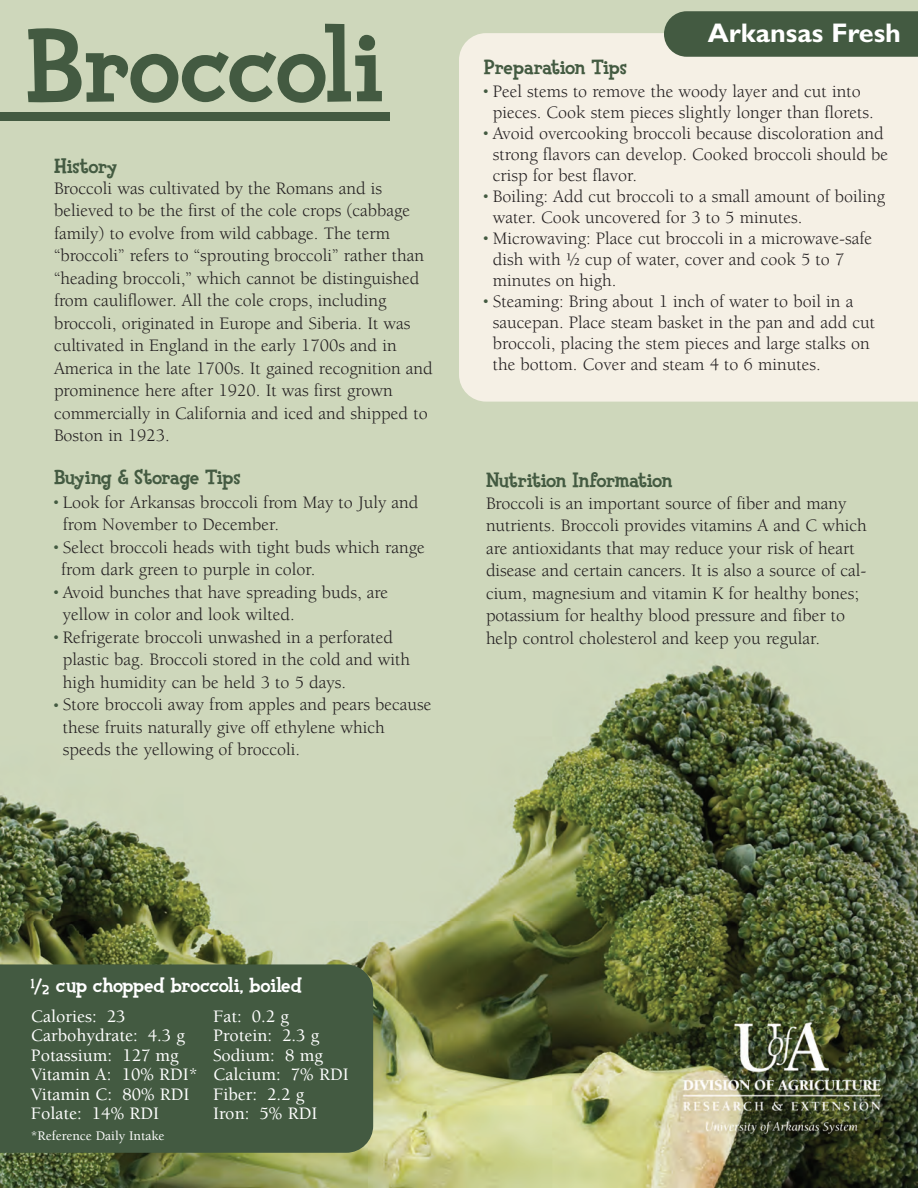
<style>
.page{position:relative;width:918px;height:1188px;background:#fff}
.page>*{position:absolute;margin:0;border:0;box-sizing:border-box;transform-origin:0 0}
.t1{font:800 108px "Fink";letter-spacing:-.02em;color:#435a41}
.t2{font:700 27px "Gill Sans";color:#fff}
.t3{font:800 21px "Fink";letter-spacing:-.025em;color:#435a41}
.t4{font:800 21px "Fink";letter-spacing:-.02em;color:#fff}
.t5{font:18px/22.5px "Berkeley";color:#231f20}
.t6{font:500 18px "Berkeley";color:#fff}
.t7{font:500 13.5px "Berkeley";color:#fff}
.t8{font:5.25px "Zapf Dingbats ITC";color:#435a41}
.s1{font-size:16.5px}
.s2{font-size:13.5px}
</style>
<div class="page">
<img style="left:0;top:0;width:918px;height:1188px">
<div style="left:459px;top:33px;width:459px;height:369px;background:#f5f0e5"></div>
<div style="left:664px;top:11px;width:254px;height:46px;background:#435a41"></div>
<div style="left:0;top:112px;width:390px;height:10px;background:#435a41"></div>
<div style="left:0;top:964px;width:373px;height:189px;background:#435a41"></div>
<h1 class="t1" style="left:26px;top:30px;width:360px">Broccoli</h1>
<p class="t3" style="left:54px;top:159px;width:65px">History</p>
<p class="t5" style="left:54px;top:178px;width:380px">Broccoli was cultivated by the Romans and is believed to be the first of the cole crops (cabbage family) to evolve from wild cabbage. The term “broccoli” refers to “sprouting broccoli” rather than “heading broccoli,” which cannot be distinguished from cauliflower. All the cole crops, including broccoli, originated in Europe and Siberia. It was cultivated in England in the early 1700s and in America in the late 1700s. It gained recognition and prominence here after 1920. It was first grown commercially in California and iced and shipped to Boston in 1923.</p>
<p class="t3" style="left:54px;top:470px;width:188px">Buying &amp; Storage Tips</p>
<p class="t8" style="left:54px;top:500px;width:6px">●</p>
<p class="t5" style="left:63px;top:493px;width:357px">Look for Arkansas broccoli from May to July and</p>
<p class="t5" style="left:63px;top:515px;width:218px">from November to December.</p>
<p class="t8" style="left:54px;top:545px;width:6px">●</p>
<p class="t5" style="left:63px;top:538px;width:363px">Select broccoli heads with tight buds which range</p>
<p class="t5" style="left:61px;top:560px;width:256px">from dark green to purple in color.</p>
<p class="t8" style="left:54px;top:590px;width:6px">●</p>
<p class="t5" style="left:63px;top:583px;width:327px">Avoid bunches that have spreading buds, are</p>
<p class="t5" style="left:63px;top:605px;width:233px">yellow in color and look wilted.</p>
<p class="t8" style="left:54px;top:635px;width:6px">●</p>
<p class="t5" style="left:63px;top:628px;width:332px">Refrigerate broccoli unwashed in a perforated</p>
<p class="t5" style="left:63px;top:650px;width:349px">plastic bag. Broccoli stored in the cold and with</p>
<p class="t5" style="left:63px;top:673px;width:285px">high humidity can be held 3 to 5 days.</p>
<p class="t8" style="left:54px;top:702px;width:6px">●</p>
<p class="t5" style="left:63px;top:695px;width:370px">Store broccoli away from apples and pears because these fruits naturally give off ethylene which speeds the yellowing of broccoli.</p>
<p class="t3" style="left:484px;top:60px;width:145px">Preparation Tips</p>
<h2 class="t2" style="left:708px;top:22px;width:195px">Arkansas Fresh</h2>
<p class="t8" style="left:484px;top:89px;width:6px">●</p>
<p class="t5" style="left:493px;top:81px;width:369px">Peel stems to remove the woody layer and cut into</p>
<p class="t5" style="left:493px;top:102px;width:382px">pieces. Cook stem pieces slightly longer than florets.</p>
<p class="t8" style="left:484px;top:131px;width:6px">●</p>
<p class="t5" style="left:493px;top:124px;width:397px;line-height:21px">Avoid overcooking broccoli because discoloration and strong flavors can develop. Cooked broccoli should be crisp for best flavor.</p>
<p class="t8" style="left:484px;top:194px;width:6px">●</p>
<p class="t5" style="left:493px;top:187px;width:394px;line-height:21px">Boiling: Add cut broccoli to a small amount of boiling water. Cook uncovered for 3 to 5 minutes.</p>
<p class="t8" style="left:484px;top:236px;width:6px">●</p>
<p class="t5" style="left:493px;top:229px;width:381px;line-height:21px">Microwaving: Place cut broccoli in a microwave-safe dish with ½ cup of water, cover and cook 5 to 7 minutes on high.</p>
<p class="t8" style="left:484px;top:299px;width:6px">●</p>
<p class="t5" style="left:493px;top:292px;width:384px;line-height:21px">Steaming: Bring about 1 inch of water to boil in a saucepan. Place steam basket in the pan and add cut broccoli, placing the stem pieces and large stalks on the bottom. Cover and steam 4 to 6 minutes.</p>
<p class="t3" style="left:486px;top:473px;width:188px">Nutrition Information</p>
<p class="t5" style="left:486px;top:493px;width:382px">Broccoli is an important source of fiber and many nutrients. Broccoli provides vitamins A and C which are antioxidants that may reduce your risk of heart disease and certain cancers. It is also a source of cal&shy;cium, magnesium and vitamin K for healthy bones; potassium for healthy blood pressure and fiber to help control cholesterol and keep you regular.</p>
<p class="t4" style="left:31px;top:978px;width:273px"><sup>1</sup><span class="s1">/</span><span class="s2">2</span> cup chopped broccoli, boiled</p>
<p class="t6" style="left:31px;top:1009px;width:96px">Calories: 23</p>
<p class="t6" style="left:213px;top:1009px;width:78px">Fat: 0.2 g</p>
<p class="t6" style="left:31px;top:1029px;width:156px">Carbohydrate: 4.3 g</p>
<p class="t6" style="left:213px;top:1029px;width:108px">Protein: 2.3 g</p>
<p class="t6" style="left:31px;top:1048px;width:150px">Potassium: 127 mg</p>
<p class="t6" style="left:213px;top:1048px;width:112px">Sodium: 8 mg</p>
<p class="t6" style="left:31px;top:1068px;width:169px">Vitamin A: 10% RDI*</p>
<p class="t6" style="left:213px;top:1068px;width:137px">Calcium: 7% RDI</p>
<p class="t6" style="left:31px;top:1087px;width:160px">Vitamin C: 80% RDI</p>
<p class="t6" style="left:213px;top:1087px;width:93px">Fiber: 2.2 g</p>
<p class="t6" style="left:31px;top:1107px;width:130px">Folate: 14% RDI</p>
<p class="t6" style="left:213px;top:1107px;width:106px">Iron: 5% RDI</p>
<p class="t7" style="left:31px;top:1131px;width:135px">*Reference Daily Intake</p>
</div>
